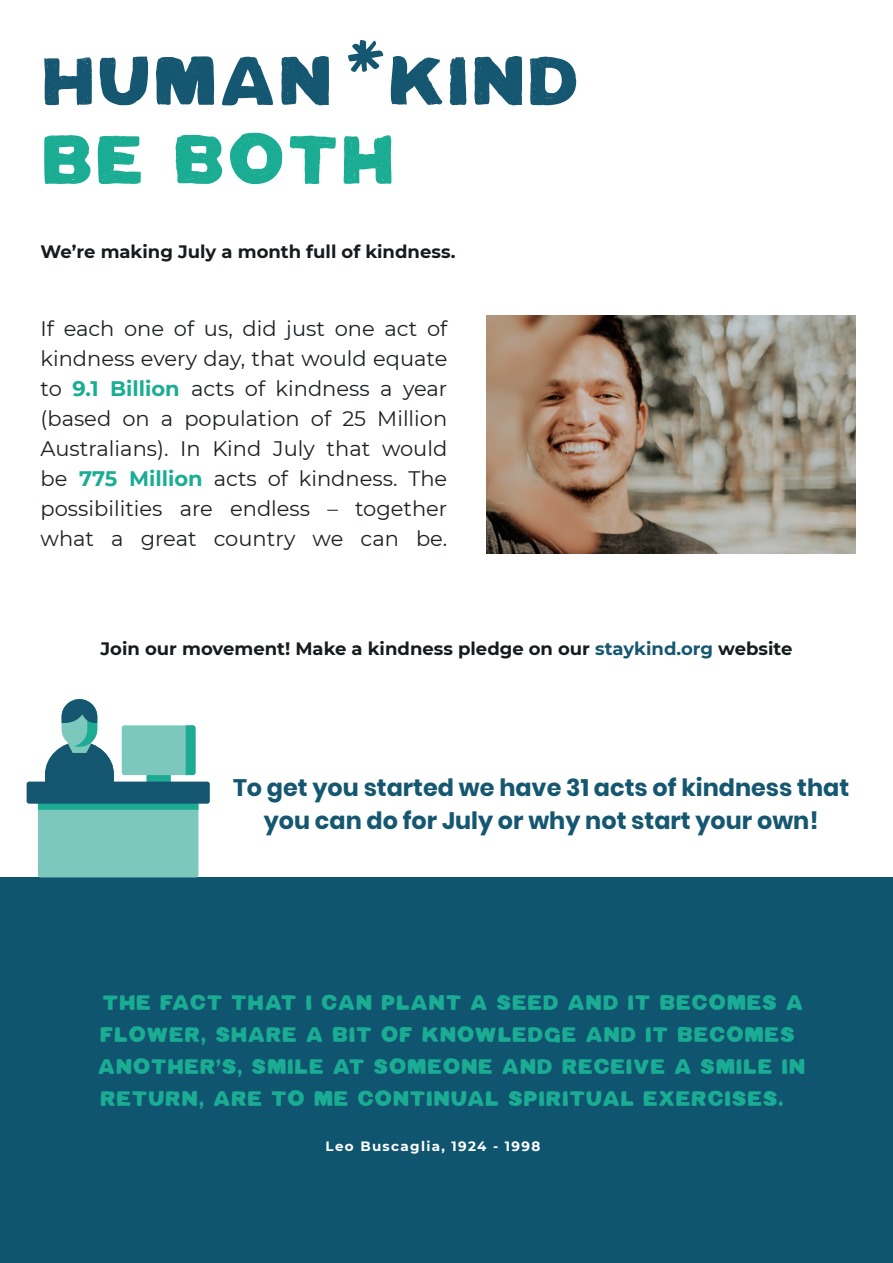
<style>
.page{position:relative;width:893px;height:1263px;background:#fff}
.page>*{position:absolute;margin:0;border:0;box-sizing:border-box;transform-origin:0 0}
.t1{font:54px "Acrylic Hand Thick";color:#155771}
.t2{font:54px "Acrylic Hand Thick";color:#1aad94}
.t3{font:700 23.85px/32.5px "Poppins";color:#155771;text-align:center}
.t4{font:21px/30px "Montserrat";color:#1d2124;text-align:justify}
.t5{font:700 18px "Montserrat";color:#161b1e}
.t6{font:16.5px/31.8px "Acrylic Hand Thick";color:#1aad94}
.t7{font:700 13.5px "Montserrat";letter-spacing:.1em;color:#fff}
.s1{font-weight:700;color:#1aad94}
.s2{color:#155771}
</style>
<div class="page">
<div style="left:0;top:877px;width:893px;height:386px;background:#10556f"></div>
<div style="left:38px;top:798px;width:160px;height:79px;background:#7cc8bd;border-radius:3px"></div>
<svg style="left:38px;top:804px;width:160px;height:6px"></svg>
<div style="left:146px;top:770px;width:25px;height:17px;background:#1dac93;border-radius:3px"></div>
<div style="left:122px;top:725px;width:74px;height:50px;background:#7cc8bd;border-radius:3px"></div>
<svg style="left:186px;top:725px;width:10px;height:50px"></svg>
<div style="left:27px;top:781px;width:183px;height:23px;background:#155771;border-radius:3px"></div>
<svg style="left:45px;top:699px;width:69px;height:82px"></svg>
<svg style="left:348px;top:40px;width:35px;height:32px"></svg>
<img style="left:486px;top:316px;width:369px;height:238px">
<h1 class="t1" style="left:41px;top:39px;width:541px">HUMAN KIND</h1>
<h1 class="t2" style="left:41px;top:118px;width:356px">BE BOTH</h1>
<p class="t5" style="left:41px;top:239px;width:416px">We’re making July a month full of kindness.</p>
<p class="t4" style="left:41px;top:313px;width:408px">If each one of us, did just one act of kindness every day, that would equate to <span class="s1">9.1 Billion</span> acts of kindness a year (based on a population of 25 Million Australians). In Kind July that would be <span class="s1">775 Million</span> acts of kindness. The possibilities are endless – together what a great country we can be.</p>
<p class="t5" style="left:101px;top:636px;width:693px">Join our movement! Make a kindness pledge on our <span class="s2">staykind.org</span> website</p>
<p class="t3" style="left:233px;top:772px;width:618px">To get you started we have 31 acts of kindness that you can do for July or why not start your own!</p>
<p class="t6" style="left:97px;top:986px;width:710px;text-indent:-6px">“THE FACT THAT I CAN PLANT A SEED AND IT BECOMES A FLOWER, SHARE A BIT OF KNOWLEDGE AND IT BECOMES ANOTHER'S, SMILE AT SOMEONE AND RECEIVE A SMILE IN RETURN, ARE TO ME CONTINUAL SPIRITUAL EXERCISES.</p>
<p class="t7" style="left:326px;top:1136px;width:216px">Leo Buscaglia, 1924 - 1998</p>
</div>
